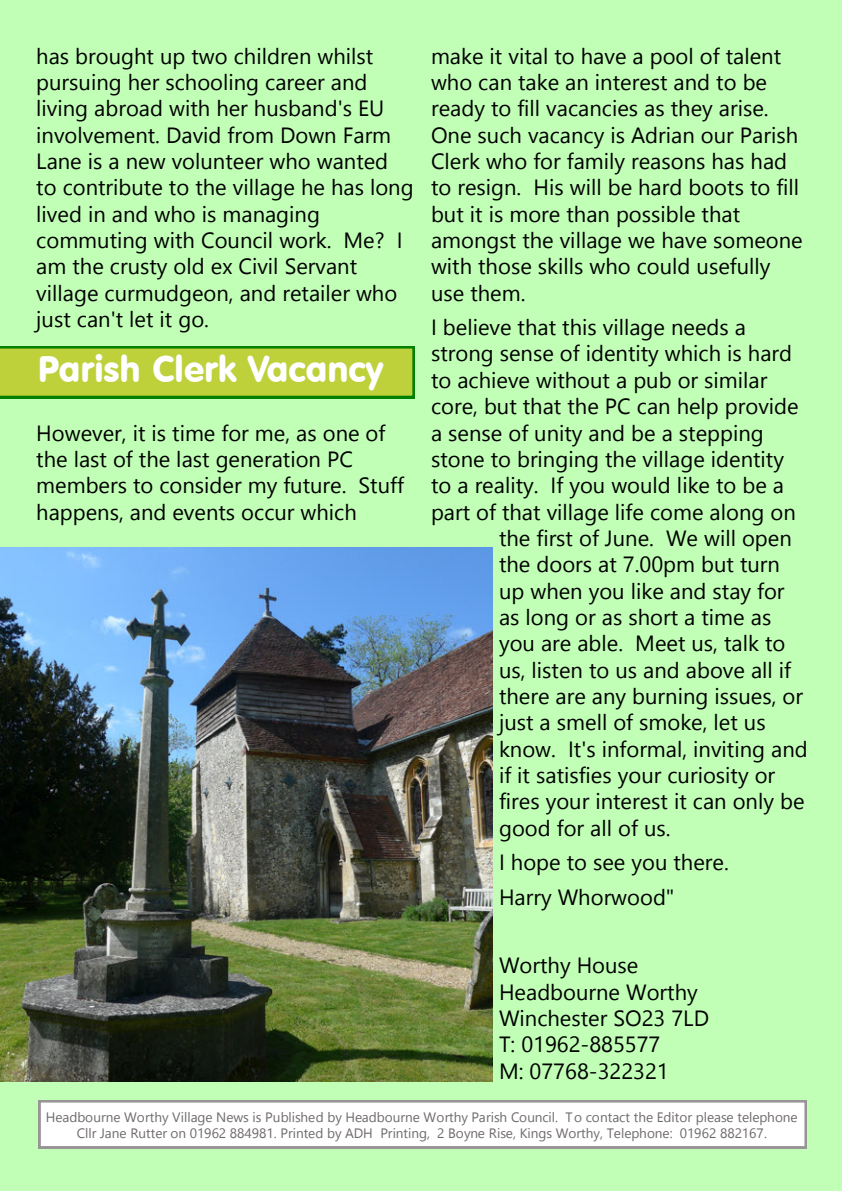
<style>
.page{position:relative;width:842px;height:1191px;background:#c1ffb6}
.page>*{position:absolute;margin:0;border:0;box-sizing:border-box;transform-origin:0 0}
.t1{font:36px "VAG Rounded BT";color:#fff}
.t2{font:22px/26.4px "Nirmala UI";color:#000}
.t3{font:13.6px/16px "Nirmala UI";color:#6e696d;text-align:center}
</style>
<div class="page">
<svg style="left:39px;top:1100px;width:767px;height:48px"></svg>
<img style="left:0;top:547px;width:493px;height:534px">
<svg style="left:0;top:346px;width:415px;height:52px;background:#acc935"></svg>
<p class="t2" style="left:36px;top:45px;width:379px">has brought up two children whilst pursuing her schooling career and living abroad with her husband's EU involvement. David from Down Farm<br>Lane is a new volunteer who wanted to contribute to the village he has long lived in and who is managing commuting with Council work. Me? I am the crusty old ex Civil Servant village curmudgeon, and retailer who just can't let it go.</p>
<h1 class="t1" style="left:38px;top:354px;width:347px">Parish Clerk Vacancy</h1>
<p class="t2" style="left:36px;top:421px;width:369px">However, it is time for me, as one of the last of the last generation PC members to consider my future. Stuff happens, and events occur which</p>
<p class="t2" style="left:431px;top:45px;width:373px">make it vital to have a pool of talent who can take an interest and to be ready to fill vacancies as they arise.<br>One such vacancy is Adrian our Parish<br>Clerk who for family reasons has had to resign. His will be hard boots to fill but it is more than possible that amongst the village we have someone with those skills who could usefully use them.</p>
<p class="t2" style="left:431px;top:316px;width:317px">I believe that this village needs a</p>
<p class="t2" style="left:431px;top:342px;width:363px">strong sense of identity which is hard</p>
<p class="t2" style="left:431px;top:369px;width:338px">to achieve without a pub or similar</p>
<p class="t2" style="left:431px;top:395px;width:369px">core, but that the PC can help provide</p>
<p class="t2" style="left:431px;top:421px;width:334px">a sense of unity and be a stepping</p>
<p class="t2" style="left:431px;top:448px;width:354px">stone to bringing the village identity</p>
<p class="t2" style="left:431px;top:474px;width:355px">to a reality. If you would like to be a</p>
<p class="t2" style="left:431px;top:500px;width:366px">part of that village life come along on</p>
<p class="t2" style="left:499px;top:527px;width:294px">the first of June. We will open</p>
<p class="t2" style="left:499px;top:553px;width:282px">the doors at 7.00pm but turn</p>
<p class="t2" style="left:499px;top:580px;width:287px">up when you like and stay for</p>
<p class="t2" style="left:499px;top:606px;width:274px">as long or as short a time as</p>
<p class="t2" style="left:499px;top:632px;width:288px">you are able. Meet us, talk to</p>
<p class="t2" style="left:499px;top:659px;width:294px">us, listen to us and above all if</p>
<p class="t2" style="left:499px;top:685px;width:306px">there are any burning issues, or</p>
<p class="t2" style="left:499px;top:711px;width:268px">just a smell of smoke, let us</p>
<p class="t2" style="left:499px;top:738px;width:310px">know. It's informal, inviting and</p>
<p class="t2" style="left:499px;top:764px;width:278px">if it satisfies your curiosity or</p>
<p class="t2" style="left:499px;top:790px;width:307px">fires your interest it can only be</p>
<p class="t2" style="left:499px;top:817px;width:173px">good for all of us.</p>
<p class="t2" style="left:499px;top:847px;width:231px;line-height:34.4px">I hope to see you there.<br>Harry Whorwood"</p>
<p class="t2" style="left:499px;top:954px;width:212px">Worthy House<br>Headbourne Worthy<br>Winchester SO23 7LD<br>T: 01962-885577<br>M: 07768-322321</p>
<p class="t3" style="left:46px;top:1110px;width:753px">Headbourne Worthy Village News is Published by Headbourne Worthy Parish Council. To contact the Editor please telephone<br>Cllr Jane Rutter on 01962 884981. Printed by ADH Printing, 2 Boyne Rise, Kings Worthy, Telephone: 01962 882167.</p>
</div>
